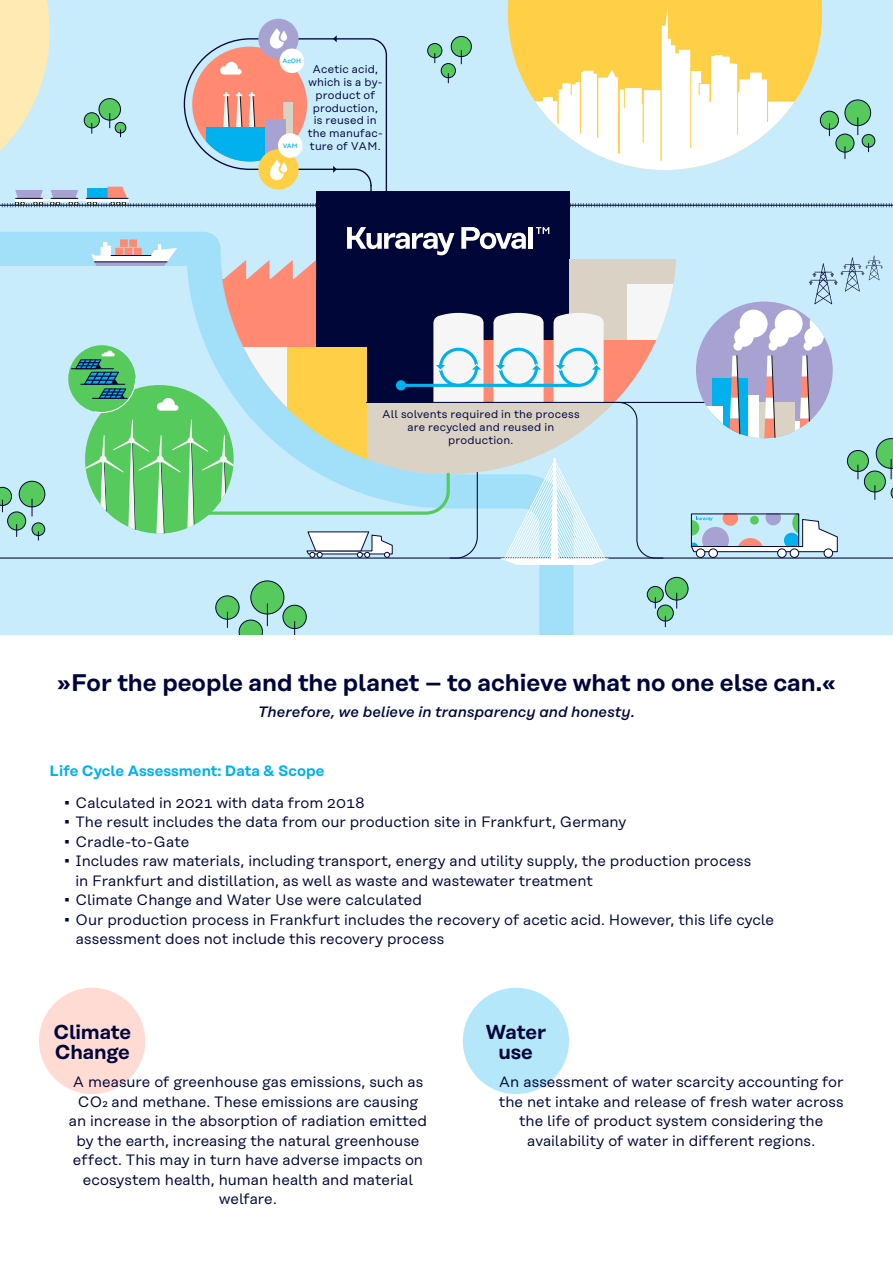
<style>
.page{position:relative;width:893px;height:1263px;background:#fff}
.page>*{position:absolute;margin:0;border:0;box-sizing:border-box;transform-origin:0 0}
.t1{font:600 24px "Rational Text";color:#00063b}
.t2{font:600 20.1px/19.5px "Rational Text";letter-spacing:-.01em;color:#00063b;text-align:center}
.t3{font:15px/19.5px "Rational Text";color:#00063b}
.t4{font:italic 500 15px "Rational Text";color:#00063b}
.t5{font:600 15px "Rational Text";color:#00b1ec}
.t6{font:11.25px/12.8px "Rational Text";letter-spacing:.015em;color:#00063b;text-align:center}
.t7{font:500 6.3px "Rational Text";color:#00b1ee}
</style>
<div class="page">
<div style="left:0;top:0;width:893px;height:635px;background:#c9ecfc"></div>
<svg style="left:0;top:232px;width:574px;height:403px"></svg>
<div style="left:216px;top:596px;width:23px;height:23px;background:#56ca5d;border-radius:50%"></div>
<div style="left:215px;top:596px;width:24px;height:23px;border:1px solid #000738;border-radius:50%"></div>
<svg style="left:227px;top:612px;width:1px;height:16px"></svg>
<div style="left:283px;top:605px;width:23px;height:24px;background:#56ca5d;border-radius:50%"></div>
<div style="left:283px;top:605px;width:24px;height:24px;border:1px solid #000738;border-radius:50%"></div>
<svg style="left:294px;top:621px;width:1px;height:14px"></svg>
<div style="left:251px;top:581px;width:33px;height:33px;background:#56ca5d;border-radius:50%"></div>
<div style="left:250px;top:581px;width:34px;height:33px;border:1px solid #000738;border-radius:50%"></div>
<svg style="left:239px;top:604px;width:29px;height:31px"></svg>
<div style="left:847px;top:450px;width:21px;height:21px;background:#56ca5d;border-radius:50%"></div>
<div style="left:847px;top:450px;width:22px;height:22px;border:1px solid #000738;border-radius:50%"></div>
<svg style="left:858px;top:465px;width:1px;height:14px"></svg>
<div style="left:864px;top:471px;width:21px;height:21px;background:#56ca5d;border-radius:50%"></div>
<div style="left:864px;top:471px;width:22px;height:21px;border:1px solid #000738;border-radius:50%"></div>
<svg style="left:875px;top:486px;width:1px;height:13px"></svg>
<svg style="left:891px;top:487px;width:2px;height:12px"></svg>
<svg style="left:876px;top:438px;width:17px;height:41px"></svg>
<svg style="left:647px;top:586px;width:16px;height:16px"></svg>
<div style="left:647px;top:586px;width:17px;height:17px;border:1px solid #000738;border-radius:50%"></div>
<div style="left:657px;top:605px;width:16px;height:16px;background:#56ca5d;border-radius:50%"></div>
<div style="left:657px;top:605px;width:17px;height:16px;border:1px solid #000738;border-radius:50%"></div>
<div style="left:665px;top:577px;width:23px;height:23px;background:#56ca5d;border-radius:50%"></div>
<div style="left:665px;top:577px;width:23px;height:23px;border:1px solid #000738;border-radius:50%"></div>
<svg style="left:676px;top:593px;width:1px;height:15px"></svg>
<svg style="left:0;top:487px;width:12px;height:25px"></svg>
<div style="left:8px;top:512px;width:18px;height:18px;background:#56ca5d;border-radius:50%"></div>
<div style="left:7px;top:512px;width:19px;height:18px;border:1px solid #000738;border-radius:50%"></div>
<svg style="left:16px;top:524px;width:1px;height:12px"></svg>
<div style="left:32px;top:523px;width:13px;height:13px;background:#56ca5d;border-radius:50%"></div>
<div style="left:32px;top:523px;width:13px;height:13px;border:1px solid #000738;border-radius:50%"></div>
<div style="left:19px;top:481px;width:26px;height:26px;background:#56ca5d;border-radius:50%"></div>
<div style="left:19px;top:481px;width:26px;height:26px;border:1px solid #000738;border-radius:50%"></div>
<svg style="left:32px;top:499px;width:1px;height:17px"></svg>
<div style="left:696px;top:549px;width:9px;height:8px;background:#fff;border-radius:50%"></div>
<div style="left:696px;top:549px;width:9px;height:9px;border:1px solid #000738;border-radius:50%"></div>
<div style="left:709px;top:549px;width:8px;height:8px;background:#fff;border-radius:50%"></div>
<div style="left:709px;top:549px;width:9px;height:9px;border:1px solid #000738;border-radius:50%"></div>
<div style="left:778px;top:549px;width:8px;height:8px;background:#fff;border-radius:50%"></div>
<div style="left:777px;top:549px;width:9px;height:9px;border:1px solid #000738;border-radius:50%"></div>
<div style="left:790px;top:549px;width:9px;height:8px;background:#fff;border-radius:50%"></div>
<div style="left:790px;top:549px;width:9px;height:9px;border:1px solid #000738;border-radius:50%"></div>
<div style="left:824px;top:549px;width:9px;height:8px;background:#fff;border-radius:50%"></div>
<div style="left:824px;top:549px;width:9px;height:9px;border:1px solid #000738;border-radius:50%"></div>
<svg style="left:691px;top:514px;width:147px;height:38px"></svg>
<div style="left:691px;top:514px;width:108px;height:33px;border:1px solid #000738"></div>
<div style="left:316px;top:191px;width:254px;height:233px;background:#000738"></div>
<div style="left:570px;top:259px;width:107px;height:81px;background:#dad2c5"></div>
<svg style="left:628px;top:284px;width:49px;height:56px;fill:#f6f6f6"></svg>
<svg style="left:609px;top:340px;width:62px;height:62px"></svg>
<hr style="left:0;top:557px;width:893px;height:2px;background:#000738">
<svg style="left:615px;top:401px;width:49px;height:158px"></svg>
<div style="left:68px;top:345px;width:68px;height:67px;background:#56ca5d;border-radius:50%"></div>
<hr style="left:72px;top:368px;width:41px;height:1px;background:#000738">
<svg style="left:809px;top:255px;width:74px;height:49px"></svg>
<hr style="left:367px;top:402px;width:378px;height:1px;background:#000738">
<div style="left:696px;top:301px;width:137px;height:137px;background:#a8a2d2;border-radius:50%"></div>
<svg style="left:713px;top:378px;width:16px;height:51px"></svg>
<svg style="left:706px;top:406px;width:16px;height:23px"></svg>
<svg style="left:729px;top:310px;width:104px;height:128px"></svg>
<svg style="left:75px;top:227px;width:534px;height:338px"></svg>
<hr style="left:401px;top:384px;width:177px;height:3px;background:#00b1ee">
<svg style="left:0;top:0;width:893px;height:207px"></svg>
<div style="left:463px;top:988px;width:106px;height:106px;background:#b3e7f9;border-radius:50%"></div>
<div style="left:39px;top:988px;width:106px;height:106px;background:#ffdbd4;border-radius:50%"></div>
<p class="t7" style="left:283px;top:57px;width:20px">AcOH</p>
<p class="t7" style="left:283px;top:142px;width:16px">VAM</p>
<p class="t6" style="left:308px;top:63px;width:77px">Acetic acid, which is a by&shy;product of production, is reused in the manufac&shy;ture of VAM.</p>
<p class="t6" style="left:382px;top:408px;width:199px">All solvents required in the process are recycled and reused in production.</p>
<h1 class="t1" style="left:57px;top:669px;width:781px">»For the people and the planet – to achieve what no one else can.«</h1>
<p class="t4" style="left:258px;top:702px;width:378px">Therefore, we believe in transparency and honesty.</p>
<p class="t5" style="left:50px;top:762px;width:276px">Life Cycle Assessment: Data &amp; Scope</p>
<p class="t3" style="left:62px;top:793px;width:304px">▪ Calculated in 2021 with data from 2018</p>
<p class="t3" style="left:62px;top:812px;width:565px">▪ The result includes the data from our production site in Frankfurt, Germany</p>
<p class="t3" style="left:62px;top:832px;width:128px">▪ Cradle-to-Gate</p>
<p class="t3" style="left:75px;top:851px;width:677px;text-indent:-13px">▪ Includes raw materials, including transport, energy and utility supply, the production process in Frankfurt and distillation, as well as waste and wastewater treatment</p>
<p class="t3" style="left:62px;top:890px;width:361px">▪ Climate Change and Water Use were calculated</p>
<p class="t3" style="left:76px;top:910px;width:700px;text-indent:-14px">▪ Our production process in Frankfurt includes the recovery of acetic acid. However, this life cycle assessment does not include this recovery process</p>
<h2 class="t2" style="left:53px;top:1022px;width:79px;text-align:left">Climate<br>Change</h2>
<p class="t3" style="left:69px;top:1072px;width:360px;text-align:center">A measure of greenhouse gas emissions, such as CO2 and methane. These emissions are causing an increase in the absorption of radiation emitted by the earth, increasing the natural greenhouse effect. This may in turn have adverse impacts on ecosystem health, human health and material welfare.</p>
<h2 class="t2" style="left:485px;top:1022px;width:62px">Water use</h2>
<p class="t3" style="left:499px;top:1072px;width:346px;text-align:center">An assessment of water scarcity accounting for the net intake and release of fresh water across the life of product system considering the availability of water in different regions.</p>
</div>
